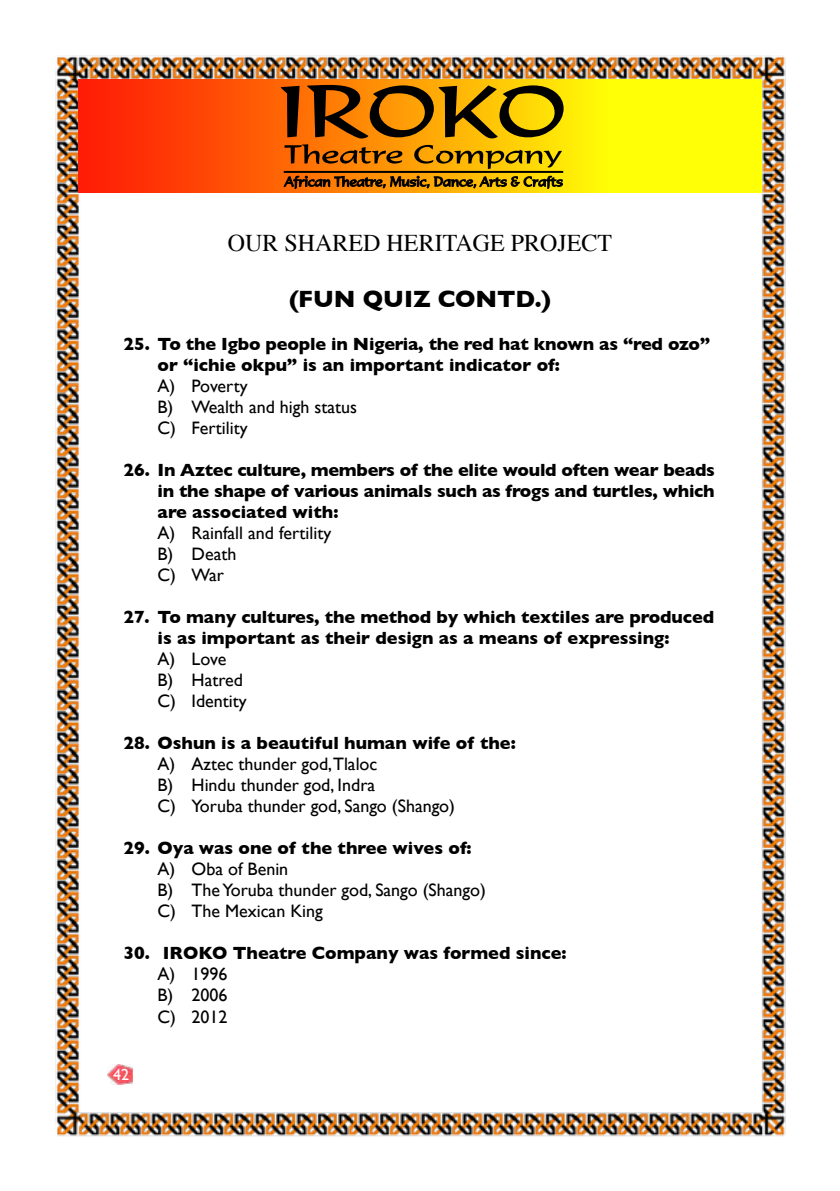
<style>
.page{position:relative;width:840px;height:1191px;background:#fff}
.page>*{position:absolute;margin:0;border:0;box-sizing:border-box;transform-origin:0 0}
.t1{font:24px "Times";color:#000}
.t2{font:700 24px "Gill Sans";color:#000}
.t3{font:700 18px/21px "Gill Sans";color:#000}
.t4{font:18px/21px "Gill Sans";color:#000}
.t5{font:16px "Gill Sans";color:#fff}
</style>
<div class="page">
<img style="left:55px;top:55px;width:731px;height:1082px">
<svg style="left:79px;top:79px;width:682px;height:114px"></svg>
<svg style="left:307px;top:85px;width:256px;height:53px"></svg>
<svg style="left:284px;top:144px;width:278px;height:49px"></svg>
<hr style="left:283px;top:171px;width:280px;height:2px;background:#000">
<img style="left:107px;top:1064px;width:26px;height:20px">
<h1 class="t1" style="left:228px;top:220px;width:386px">OUR SHARED HERITAGE PROJECT</h1>
<h1 class="t2" style="left:289px;top:285px;width:263px">(FUN QUIZ CONTD.)</h1>
<p class="t3" style="left:157px;top:333px;width:554px;text-indent:-34px">25. To the Igbo people in Nigeria, the red hat known as “red ozo” or “ichie okpu” is an important indicator of:</p>
<p class="t4" style="left:157px;top:375px;width:201px">A) Poverty<br>B) Wealth and high status<br>C) Fertility</p>
<p class="t3" style="left:157px;top:459px;width:558px;text-align:justify;text-indent:-34px">26. In Aztec culture, members of the elite would often wear beads in the shape of various animals such as frogs and turtles, which are associated with:</p>
<p class="t4" style="left:157px;top:522px;width:175px">A) Rainfall and fertility<br>B) Death<br>C) War</p>
<p class="t3" style="left:123px;top:606px;width:592px;text-align:center">27. To many cultures, the method by which textiles are produced is as important as their design as a means of expressing:</p>
<p class="t4" style="left:157px;top:648px;width:91px">A) Love<br>B) Hatred<br>C) Identity</p>
<p class="t3" style="left:123px;top:732px;width:393px">28. Oshun is a beautiful human wife of the:</p>
<p class="t4" style="left:157px;top:753px;width:299px">A) Aztec thunder god,Tlaloc<br>B) Hindu thunder god, Indra<br>C) Yoruba thunder god, Sango (Shango)</p>
<p class="t3" style="left:123px;top:837px;width:349px">29. Oya was one of the three wives of:</p>
<p class="t4" style="left:157px;top:858px;width:329px">A) Oba of Benin<br>B) The Yoruba thunder god, Sango (Shango)<br>C) The Mexican King</p>
<p class="t3" style="left:123px;top:942px;width:444px">30. IROKO Theatre Company was formed since:</p>
<p class="t4" style="left:157px;top:963px;width:72px;line-height:21.6px;text-align:justify">A) 1996<br>B) 2006<br>C) 2012</p>
<p class="t5" style="left:113px;top:1065px;width:18px">42</p>
</div>
